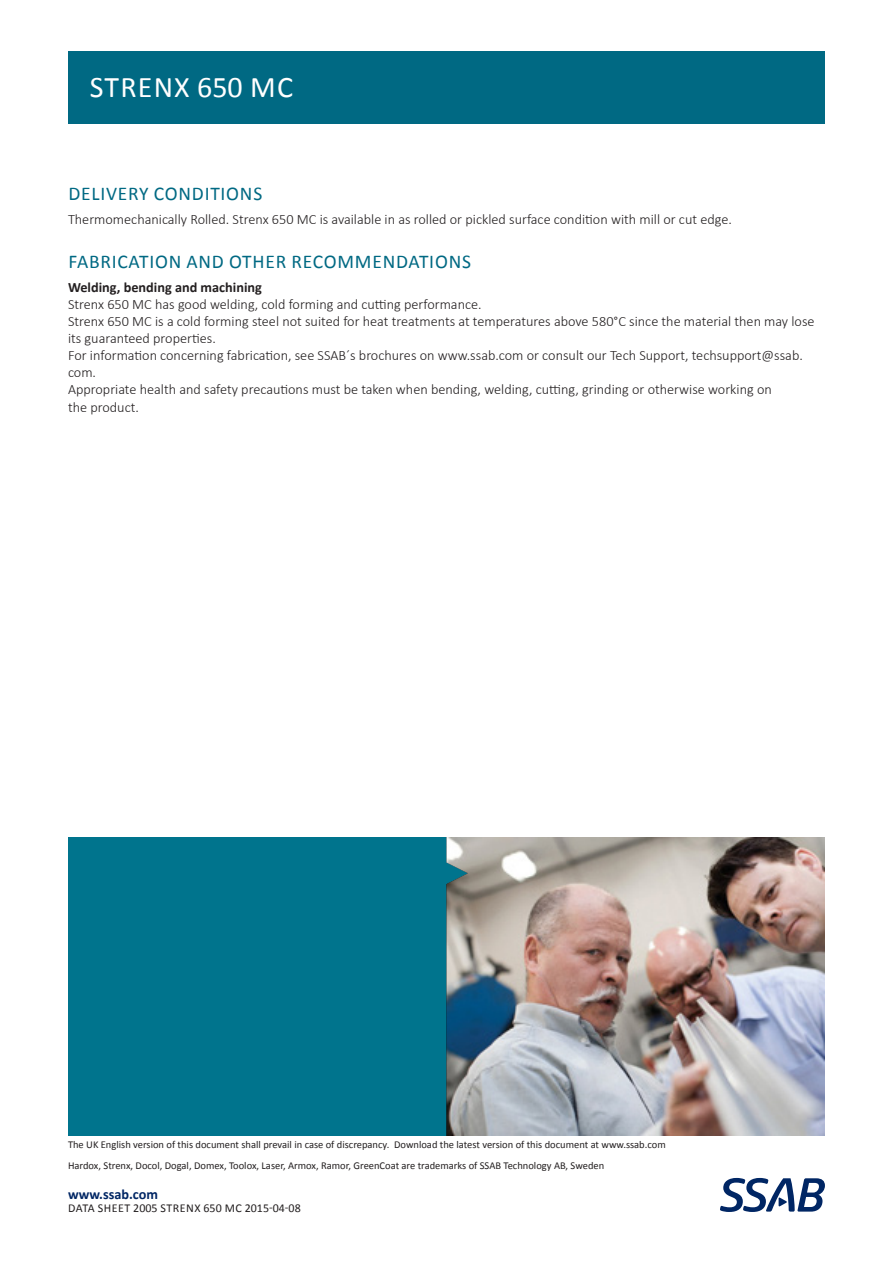
<style>
.page{position:relative;width:893px;height:1263px;background:#fff}
.page>*{position:absolute;margin:0;border:0;box-sizing:border-box;transform-origin:0 0}
.t1{font:30px "Calibri";letter-spacing:.015em;color:#fff}
.SSAB_subhead_ALL_CAP{font:19.5px "Calibri";letter-spacing:.04em;color:#006983}
.SSAB_text_HermesFB_T{font:300 14.25px/17.1px "Calibri";color:#231f20}
.SSAB_text_HermesFB_T-2{font:700 14.25px "Calibri";color:#231f20}
.t2{font:700 14.25px "Calibri";color:#002664}
.t3{font:12px "Calibri";color:#231f20}
.t4{font:10.5px "Calibri";color:#231f20}
</style>
<div class="page">
<svg style="left:720px;top:1178px;width:105px;height:34px"></svg>
<div style="left:68px;top:51px;width:757px;height:73px;background:#006983"></div>
<img style="left:68px;top:838px;width:757px;height:297px">
<h1 class="t1" style="left:90px;top:66px;width:33px">Stren</h1>
<h1 class="t1" style="left:174px;top:66px;width:120px">x 650 MC</h1>
<p class="SSAB_subhead_ALL_CAP" style="left:68px;top:180px;width:183px">DELIVERY CON DITIONS</p>
<p class="SSAB_text_HermesFB_T" style="left:68px;top:210px;width:665px">Thermomechanically Rolled. Strenx 650 MC is available in as rolled or pickled surface condition with mill or cut edge.</p>
<p class="SSAB_subhead_ALL_CAP" style="left:68px;top:248px;width:186px">FABRICATION AN D OTHER</p>
<p class="SSAB_subhead_ALL_CAP" style="left:291px;top:248px;width:169px">RECOMMEN DATIONS</p>
<p class="SSAB_text_HermesFB_T-2" style="left:68px;top:277px;width:195px">Welding, bending and machining</p>
<p class="SSAB_text_HermesFB_T" style="left:68px;top:296px;width:415px">Strenx 650 MC has good welding, cold forming and cutting performance.</p>
<p class="SSAB_text_HermesFB_T" style="left:68px;top:313px;width:748px">Strenx 650 MC is a cold forming steel not suited for heat treatments at temperatures above 580°C since the material then may lose its guaranteed properties.</p>
<p class="SSAB_text_HermesFB_T" style="left:68px;top:347px;width:736px">For information concerning fabrication, see SSAB´s brochures on www.ssab.com or consult our Tech Support, techsupport@ssab. com.</p>
<p class="SSAB_text_HermesFB_T" style="left:68px;top:381px;width:705px">Appropriate health and safety precautions must be taken when bending, welding, cutting, grinding or otherwise working on the product.</p>
<p class="t4" style="left:68px;top:1137px;width:599px">The UK English version of this document shall prevail in case of discrepancy. Download the latest version of this document at www.ssab.com</p>
<p class="t4" style="left:68px;top:1159px;width:538px">H ardox, Strenx, Docol, Dogal, Domex, Toolox, Laser, Armox, Ramor, GreenCoat are trademarks of SSAB Technology AB, Sweden</p>
<p class="t2" style="left:68px;top:1184px;width:92px">www.ssab.com</p>
<p class="t3" style="left:68px;top:1199px;width:234px">Data sheet 2005 Strenx 650 MC 2015-04-08</p>
</div>
